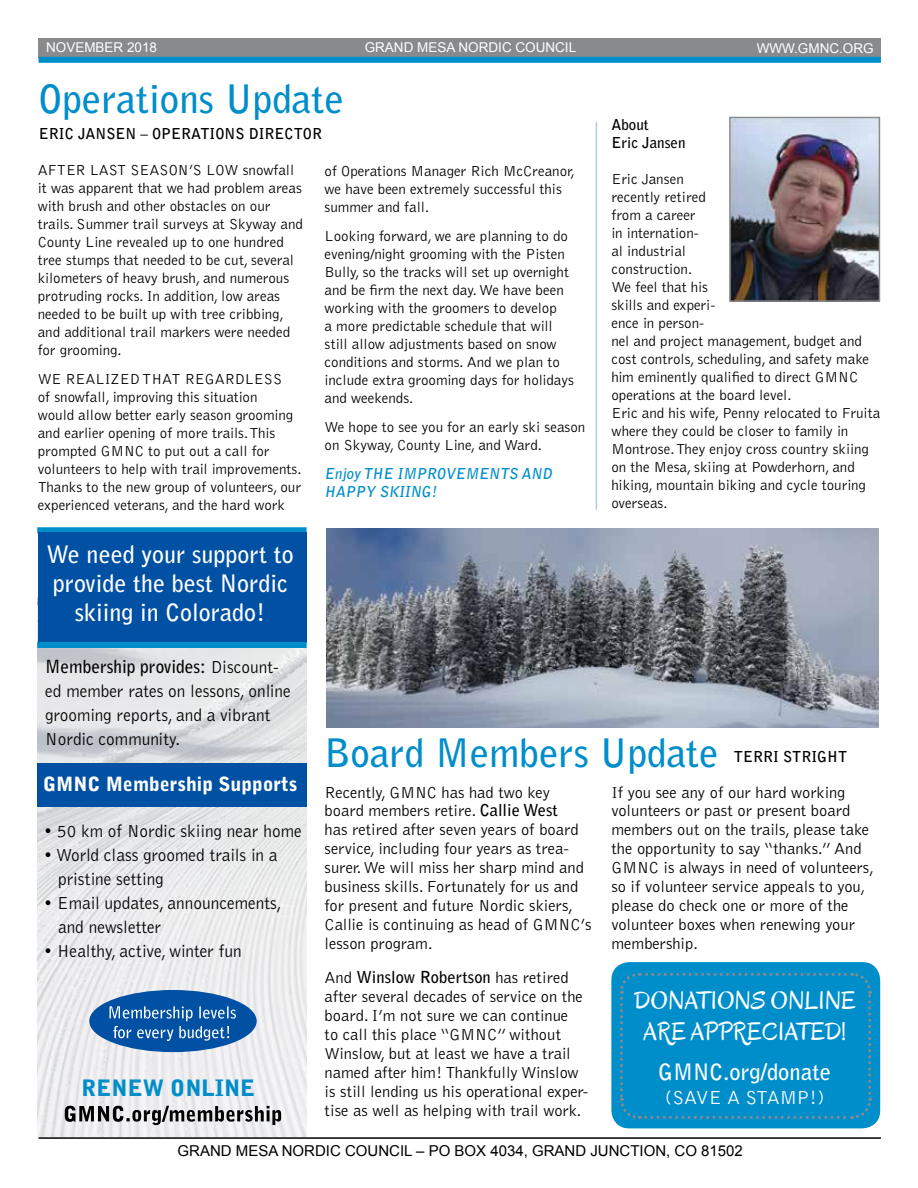
<style>
.page{position:relative;width:918px;height:1188px;background:#fff}
.page>*{position:absolute;margin:0;border:0;box-sizing:border-box;transform-origin:0 0}
.t1{font:700 39px "Bell Gothic Std";color:#008ecb}
.t2{font:25.5px/30.6px "Oregano";color:#fff;text-align:center}
.t3{font:700 24px/28.8px "Bell Gothic Std";color:#fff;text-align:center}
.t4{font:700 22.5px "Bell Gothic Std";color:#fff}
.t5{font:900 22.5px "Bell Gothic Std";color:#008ecb}
.t6{font:900 19.5px "Bell Gothic Std";color:#fff}
.t7{font:300 19.5px "Bell Gothic Std";letter-spacing:-.04em;color:#fff}
.t8{font:300 18px/24px "Bell Gothic Std";color:#000;scale:.96 1}
.t9{font:300 16.5px/18.9px "Bell Gothic Std";color:#000}
.t10{font:300 15px/18px "Bell Gothic Std";color:#000}
.t11{font:700 15px/18px "Bell Gothic Std";color:#000}
.t12{font:15px "Arial";color:#000}
.t13{font:700 15px/18px "Bell Gothic Std";color:#008ecb}
.t14{font:13.5px "Arial";color:#fff}
.s1{font-weight:700}
</style>
<div class="page">
<img style="left:38px;top:648px;width:269px;height:489px">
<div style="left:39px;top:38px;width:842px;height:19px;background:#888a8c"></div>
<hr style="left:39px;top:1137px;width:842px;height:2px;background:#000">
<div style="left:39px;top:57px;width:842px;height:6px;background:#008ecb"></div>
<div style="left:37px;top:527px;width:270px;height:6px;background:#008ecb"></div>
<img style="left:732px;top:120px;width:145px;height:179px">
<div style="left:729px;top:117px;width:151px;height:185px;border:2px solid #888a8c"></div>
<div style="left:38px;top:532px;width:269px;height:111px;background:#0050a3"></div>
<div style="left:37px;top:642px;width:270px;height:6px;background:#008ecb"></div>
<svg style="left:65px;top:1106px;width:216px;height:19px"></svg>
<div style="left:89px;top:990px;width:168px;height:62px;background:#0050a3;border-radius:50%"></div>
<svg style="left:109px;top:1006px;width:127px;height:35px"></svg>
<div style="left:37px;top:763px;width:270px;height:43px;background:#0050a3"></div>
<img style="left:326px;top:529px;width:552px;height:199px">
<div style="left:611px;top:962px;width:269px;height:166px;background:#008ecb;border-radius:18px"></div>
<hr style="left:596px;top:122px;width:1px;height:388px;background:#a6d0eb">
<svg style="left:620px;top:973px;width:252px;height:146px"></svg>
<p class="t14" style="left:46px;top:39px;width:113px">NOVEMBER 2018</p>
<p class="t14" style="left:365px;top:39px;width:213px">GRAND MESA NORDIC COUNCIL</p>
<p class="t14" style="left:757px;top:39px;width:118px">WWW.GMNC.ORG</p>
<h1 class="t1" style="left:39px;top:76px;width:307px">Operations Update</h1>
<p class="t11" style="left:39px;top:125px;width:285px">ERIC JANSEN – OPERATIONS DIRECTOR</p>
<p class="t11" style="left:611px;top:115px;width:76px">About<br>Eric Jansen</p>
<p class="t10" style="left:611px;top:170px;width:270px">Eric Jansen<br>recently retired<br>from a career<br>in internation-<br>al industrial<br>construction.<br>We feel that his<br>skills and experi-<br>ence in person-<br>nel and project management, budget and cost controls, scheduling, and safety make him eminently qualified to direct GMNC operations at the board level.<br>Eric and his wife, Penny relocated to Fruita where they could be closer to family in<br>Montrose. They enjoy cross country skiing on the Mesa, skiing at Powderhorn, and hiking, mountain biking and cycle touring overseas.</p>
<h3 class="t3" style="left:47px;top:540px;width:249px">We need your support to provide the best Nordic skiing in Colorado!</h3>
<p class="t8" style="left:45px;top:656px;width:257px"><span class="s1">Membership provides:</span> Discount&shy;ed member rates on lessons, online grooming reports, and a vibrant<br>Nordic community.</p>
<p class="t10" style="left:38px;top:162px;width:267px">AFTER LAST SEASON’S LOW snowfall it was apparent that we had problem areas with brush and other obstacles on our trails. Summer trail surveys at Skyway and County Line revealed up to one hundred tree stumps that needed to be cut, several kilometers of heavy brush, and numerous protruding rocks. In addition, low areas needed to be built up with tree cribbing, and additional trail markers were needed for grooming.</p>
<p class="t10" style="left:38px;top:370px;width:265px">WE REALIZED THAT REGARDLESS<br>of snowfall, improving this situation<br>would allow better early season grooming and earlier opening of more trails. This prompted GMNC to put out a call for volunteers to help with trail improvements.<br>Thanks to the new group of volunteers, our experienced veterans, and the hard work</p>
<p class="t10" style="left:325px;top:163px;width:252px">of Operations Manager Rich McCreanor, we have been extremely successful this summer and fall.</p>
<p class="t10" style="left:325px;top:228px;width:251px">Looking forward, we are planning to do evening/night grooming with the Pisten Bully, so the tracks will set up overnight and be firm the next day. We have been working with the groomers to develop<br>a more predictable schedule that will still allow adjustments based on snow conditions and storms. And we plan to include extra grooming days for holidays and weekends.</p>
<p class="t10" style="left:325px;top:418px;width:262px">We hope to see you for an early ski season on Skyway, County Line, and Ward.</p>
<p class="t13" style="left:325px;top:464px;width:232px">Enjoy THE IMPROVEMENTS AND<br>HAPPY SKIING!</p>
<h1 class="t1" style="left:325px;top:729px;width:396px">Board Members Update</h1>
<p class="t11" style="left:734px;top:748px;width:115px">TERRI STRIGHT</p>
<h3 class="t6" style="left:43px;top:773px;width:256px">GMNC Membership Supports</h3>
<p class="t8" style="left:44px;top:819px;width:270px">• 50 km of Nordic skiing near home</p>
<p class="t8" style="left:58px;top:843px;width:230px;text-indent:-14px">• World class groomed trails in a pristine setting</p>
<p class="t8" style="left:58px;top:891px;width:235px;text-indent:-14px">• Email updates, announcements, and newsletter</p>
<p class="t8" style="left:44px;top:939px;width:208px">• Healthy, active, winter fun</p>
<h3 class="t5" style="left:82px;top:1075px;width:175px">RENEW ONLINE</h3>
<p class="t9" style="left:325px;top:783px;width:268px">Recently, GMNC has had two key board members retire. <span class="s1">Callie West<br></span>has retired after seven years of board service, including four years as trea&shy;surer. We will miss her sharp mind and business skills. Fortunately for us and for present and future Nordic skiers, Callie is continuing as head of GMNC’s lesson program.</p>
<p class="t9" style="left:325px;top:969px;width:265px">And <span class="s1">Winslow Robertson</span> has retired after several decades of service on the board. I’m not sure we can continue<br>to call this place “GMNC” without Winslow, but at least we have a trail named after him! Thankfully Winslow is still lending us his operational exper&shy;tise as well as helping with trail work.</p>
<p class="t9" style="left:611px;top:783px;width:264px">If you see any of our hard working volunteers or past or present board members out on the trails, please take the opportunity to say “thanks.” And GMNC is always in need of volunteers, so if volunteer service appeals to you, please do check one or more of the volunteer boxes when renewing your membership.</p>
<h2 class="t2" style="left:634px;top:986px;width:223px">DONATIONS ONLINE<br>ARE APPRECIATED!</h2>
<h3 class="t4" style="left:658px;top:1058px;width:174px">GMNC.org/donate</h3>
<h3 class="t7" style="left:665px;top:1087px;width:161px">(SAVE A STAMP!)</h3>
<p class="t12" style="left:178px;top:1141px;width:567px">GRAND MESA NORDIC COUNCIL – PO BOX 4034, GRAND JUNCTION, CO 81502</p>
</div>
